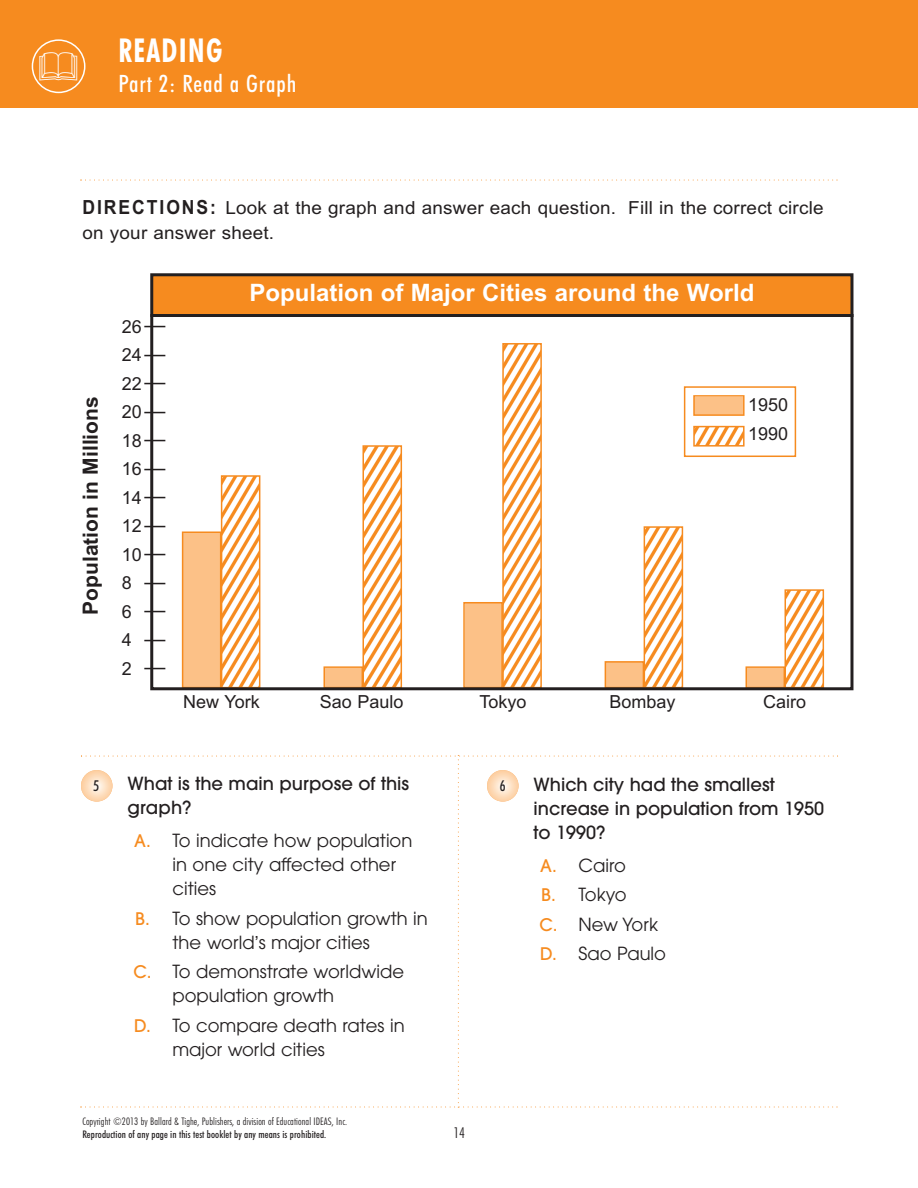
<style>
.page{position:relative;width:918px;height:1188px;background:#fff}
.page>*{position:absolute;margin:0;border:0;box-sizing:border-box;transform-origin:0 0}
.t1{font:700 condensed 33px "Futura BT";letter-spacing:.045em;color:#fff;scale:.9 1}
.t2{font:700 24px "Arial";color:#fff}
.t3{font:500 condensed 24px "Futura BT";letter-spacing:.04em;color:#fff}
.t4{font:700 21px "Arial";color:#231f20}
.t5{font:21px/28.5px "Arial";color:#231f20;text-align:justify}
.t6{font:18px/24px "Avant Garde";color:#231f20}
.t7{font:18px/25.5px "Arial";letter-spacing:.01em;color:#231f20;scale:1.05 1}
.t8{font:500 18px/24px "Avant Garde";color:#231f20}
.t9{font:18px/28.5px "Arial";letter-spacing:.01em;color:#231f20}
.t10{font:300 condensed 15px "Futura BT";color:#231f20}
.t11{font:500 condensed 15px "Futura BT";color:#231f20}
.t12{font:300 condensed 10.5px "Futura BT";letter-spacing:.01em;color:#231f20}
.t13{font:500 condensed 10.5px "Futura BT";letter-spacing:.005em;color:#231f20}
.s1{font-weight:700;font-size:19.5px}
.s2{font-weight:500}
.s3{font-weight:500;font-size:17.25px;color:#f68b1f}
.s4{font-family:"Arial"}
</style>
<div class="page">
<div style="left:0;top:0;width:918px;height:108px;background:#f68b1f"></div>
<svg style="left:80px;top:180px;width:758px;height:1px"></svg>
<div style="left:153px;top:275px;width:698px;height:39px;background:#f68b1f"></div>
<hr style="left:150px;top:314px;width:704px;height:3px;background:#231f20">
<div style="left:183px;top:533px;width:37px;height:154px;background:#fcc187"></div>
<div style="left:182px;top:531px;width:39px;height:157px;border:2px solid #f68b1f"></div>
<img style="left:224px;top:478px;width:33px;height:207px">
<div style="left:221px;top:475px;width:39px;height:213px;border:2px solid #f68b1f"></div>
<div style="left:325px;top:668px;width:37px;height:19px;background:#fcc187"></div>
<div style="left:323px;top:666px;width:40px;height:22px;border:2px solid #f68b1f"></div>
<img style="left:365px;top:448px;width:34px;height:237px">
<div style="left:362px;top:445px;width:40px;height:243px;border:2px solid #f68b1f"></div>
<div style="left:465px;top:603px;width:36px;height:84px;background:#fcc187"></div>
<div style="left:463px;top:602px;width:40px;height:86px;border:2px solid #f68b1f"></div>
<img style="left:505px;top:346px;width:34px;height:339px">
<div style="left:502px;top:343px;width:40px;height:345px;border:2px solid #f68b1f"></div>
<div style="left:606px;top:663px;width:37px;height:24px;background:#fcc187"></div>
<div style="left:605px;top:661px;width:39px;height:27px;border:2px solid #f68b1f"></div>
<img style="left:647px;top:529px;width:33px;height:156px">
<div style="left:644px;top:526px;width:39px;height:162px;border:2px solid #f68b1f"></div>
<div style="left:747px;top:668px;width:37px;height:19px;background:#fcc187"></div>
<div style="left:746px;top:666px;width:39px;height:22px;border:2px solid #f68b1f"></div>
<img style="left:788px;top:592px;width:33px;height:93px">
<div style="left:785px;top:589px;width:39px;height:99px;border:2px solid #f68b1f"></div>
<div style="left:684px;top:386px;width:112px;height:71px;border:2px solid #f68b1f"></div>
<div style="left:695px;top:397px;width:48px;height:17px;background:#fcc187"></div>
<div style="left:693px;top:395px;width:52px;height:21px;border:2px solid #f68b1f"></div>
<img style="left:696px;top:429px;width:46px;height:15px">
<div style="left:693px;top:426px;width:52px;height:21px;border:2px solid #f68b1f"></div>
<svg style="left:80px;top:755px;width:758px;height:353px"></svg>
<svg style="left:81px;top:770px;width:31px;height:32px"></svg>
<div style="left:150px;top:273px;width:703px;height:417px;border:3px solid #231f20"></div>
<svg style="left:32px;top:39px;width:53px;height:54px"></svg>
<h1 class="t1" style="left:119px;top:37px;width:117px">READING</h1>
<h2 class="t3" style="left:118px;top:74px;width:179px">Part 2: Read a Graph</h2>
<p class="t7" style="left:82px;top:196px;width:707px"><span class="s1">DIRECTIONS:</span> Look at the graph and answer each question. Fill in the correct circle on your answer sheet.</p>
<p class="t4" style="left:83px;top:615px;width:220px;rotate:-90deg">Population in Millions</p>
<p class="t9" style="left:122px;top:314px;width:22px">26<br>24<br>22<br>20<br>18<br>16<br>14<br>12<br>10<br>8<br>6<br>4<br>2</p>
<p class="t5" style="left:144px;top:312px;width:22px">— — — — — — — — — — — — —</p>
<h2 class="t2" style="left:250px;top:284px;width:506px">Population of Major Cities around the World</h2>
<p class="t9" style="left:748px;top:393px;width:42px">1950<br>1990</p>
<p class="t9" style="left:183px;top:689px;width:78px">New York</p>
<p class="t9" style="left:320px;top:689px;width:85px">Sao Paulo</p>
<p class="t9" style="left:480px;top:689px;width:49px">Tokyo</p>
<p class="t9" style="left:610px;top:689px;width:68px">Bombay</p>
<p class="t9" style="left:763px;top:689px;width:45px">Cairo</p>
<p class="t11" style="left:94px;top:779px;width:7px">5</p>
<p class="t8" style="left:128px;top:773px;width:283px">What is the main purpose of this</p>
<p class="t11" style="left:500px;top:779px;width:7px">6</p>
<p class="t6" style="left:134px;top:793px;width:280px;line-height:33px;text-indent:-7px"><span class="s2">graph?<br></span><span class="s3">A.</span> To indicate how population</p>
<p class="t6" style="left:173px;top:854px;width:225px">in one city affected other cities</p>
<p class="t6" style="left:173px;top:908px;width:257px;text-indent:-37px"><span class="s3">B.</span> To show population growth in the world<span class="s4">’</span>s major cities</p>
<p class="t6" style="left:173px;top:961px;width:233px;text-indent:-39px"><span class="s3">C.</span> To demonstrate worldwide population growth</p>
<p class="t6" style="left:173px;top:1015px;width:234px;text-indent:-38px"><span class="s3">D.</span> To compare death rates in major world cities</p>
<p class="t8" style="left:534px;top:774px;width:292px">Which city had the smallest increase in population from 1950 to 1990?</p>
<p class="t6" style="left:539px;top:852px;width:128px;line-height:29.4px"><span class="s3">A.</span> Cairo<br><span class="s3">B.</span> Tokyo<br><span class="s3">C.</span> New York<br><span class="s3">D.</span> Sao Paulo</p>
<p class="t12" style="left:82px;top:1117px;width:266px">Copyright ©2013 by Ballard &amp; Tighe, Publishers, a division of Educational IDEAS, Inc.</p>
<p class="t13" style="left:82px;top:1130px;width:245px">Reproduction of any page in this test booklet by any means is prohibited.</p>
<p class="t10" style="left:453px;top:1126px;width:13px">14</p>
</div>
